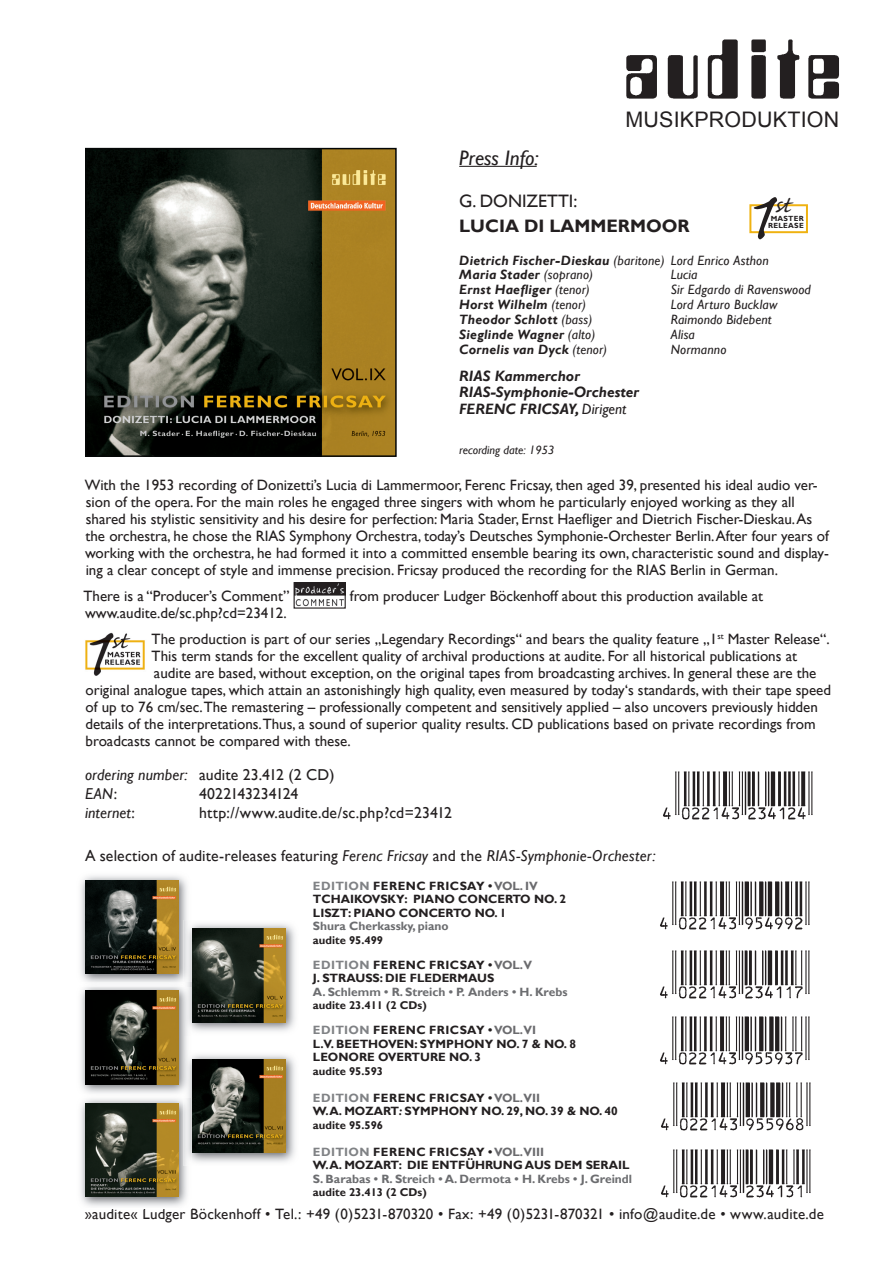
<style>
.page{position:relative;width:893px;height:1263px;background:#fff}
.page>*{position:absolute;margin:0;border:0;box-sizing:border-box;transform-origin:0 0}
.t1{font:88.2px "Caflisch Script Pro";color:#231f20;scale:1.04 1}
.t2{font:30px "Caflisch Script Pro";color:#231f20}
.t3{font:21.45px "Arial";letter-spacing:.01em;color:#231f20}
.t4{font:italic 21px "Gill Sans";color:#231f20}
.t5{font:700 18px "Gill Sans";color:#231f20}
.t6{font:18px "Gill Sans";color:#231f20}
.t7{font:15.75px "Gill Sans";letter-spacing:.01em;color:#231f20}
.t8{font:italic 15.75px/18.9px "Gill Sans";letter-spacing:.01em;color:#231f20}
.t9{font:15.75px "Gill Sans";letter-spacing:-.01em;color:#231f20}
.t10{font:15px/17px "Gill Sans";color:#231f20}
.t11{font:italic 700 15px/16.5px "Gill Sans";color:#231f20}
.t12{font:italic 13.5px/14.9px "Gill Sans";letter-spacing:.015em;color:#231f20}
.t13{font:italic 700 13.5px "Gill Sans";letter-spacing:.015em;color:#231f20}
.t14{font:700 12px/13.5px "Gill Sans";color:#231f20}
.t15{font:700 12px "Gill Sans";color:#6c6d70}
.t16{font:italic 12px "Gill Sans";color:#231f20}
.t17{font:700 11.25px "Gill Sans";color:#231f20}
.t18{font:700 7.5px/7.5px "Gill Sans";letter-spacing:.03em;color:#231f20;text-align:center}
.s1{font-weight:700}
.s2{font-weight:400}
.s3{font-style:normal}
.s4{font-style:italic}
.s5{color:#808285}
.s6{color:#6b6b6e}
</style>
<div class="page">
<img style="left:80px;top:875px;width:108px;height:332px">
<img style="left:85px;top:991px;width:94px;height:93px">
<hr style="left:459px;top:166px;width:78px;height:1px;background:#231f20">
<img style="left:88px;top:151px;width:306px;height:303px">
<div style="left:85px;top:148px;width:312px;height:309px;border:2px solid #050707"></div>
<img style="left:626px;top:39px;width:213px;height:60px">
<img style="left:663px;top:771px;width:150px;height:49px">
<div style="left:749px;top:204px;width:59px;height:29px;border:2px solid #efb211"></div>
<img style="left:296px;top:584px;width:48px;height:23px">
<div style="left:294px;top:582px;width:52px;height:27px;border:1px solid #231f20"></div>
<img style="left:85px;top:632px;width:60px;height:44px">
<img style="left:660px;top:950px;width:150px;height:49px">
<img style="left:660px;top:881px;width:150px;height:49px">
<img style="left:80px;top:982px;width:103px;height:5px">
<img style="left:85px;top:880px;width:94px;height:94px">
<img style="left:183px;top:920px;width:112px;height:115px">
<svg style="left:183px;top:982px;width:9px;height:5px"></svg>
<img style="left:192px;top:929px;width:94px;height:93px">
<img style="left:660px;top:1016px;width:150px;height:49px">
<img style="left:183px;top:1050px;width:112px;height:116px">
<img style="left:192px;top:1059px;width:94px;height:94px">
<img style="left:661px;top:1082px;width:150px;height:49px">
<img style="left:661px;top:1149px;width:150px;height:49px">
<img style="left:80px;top:1094px;width:103px;height:3px">
<svg style="left:183px;top:1094px;width:9px;height:3px"></svg>
<img style="left:85px;top:1103px;width:94px;height:94px">
<h3 class="t3" style="left:625px;top:105px;width:215px">MUSIKPRODUKTION</h3>
<h3 class="t4" style="left:459px;top:145px;width:81px">Press Info:</h3>
<p class="t6" style="left:459px;top:190px;width:120px">G. DONIZETTI:</p>
<p class="t5" style="left:459px;top:215px;width:232px">LUCIA DI LAMMERMOOR</p>
<p class="t12" style="left:459px;top:253px;width:311px"><span class="s1">Dietrich Fischer-Dieskau</span> (baritone) Lord Enrico Asthon<br><span class="s1">Maria Stader</span> (soprano)</p>
<h1 class="t1" style="left:740px;top:171px;width:34px">1</h1>
<h2 class="t2" style="left:775px;top:189px;width:18px">st</h2>
<p class="t18" style="left:768px;top:215px;width:37px">MASTER<br>RELEASE</p>
<p class="t12" style="left:671px;top:268px;width:28px">Lucia</p>
<p class="t13" style="left:459px;top:282px;width:132px">Ernst Haefliger <span class="s2">(tenor)</span></p>
<p class="t12" style="left:671px;top:282px;width:142px">Sir Edgardo di Ravenswood</p>
<p class="t13" style="left:459px;top:297px;width:128px">Horst Wilhelm <span class="s2">(tenor)</span></p>
<p class="t12" style="left:671px;top:297px;width:108px">Lord Arturo Bucklaw</p>
<p class="t13" style="left:459px;top:312px;width:135px">Theodor Schlott <span class="s2">(bass)</span></p>
<p class="t12" style="left:671px;top:312px;width:102px">Raimondo Bidebent</p>
<p class="t13" style="left:459px;top:326px;width:138px">Sieglinde Wagner <span class="s2">(alto)</span></p>
<p class="t12" style="left:671px;top:327px;width:26px">Alisa</p>
<p class="t13" style="left:459px;top:341px;width:149px">Cornelis van Dyck <span class="s2">(tenor)</span></p>
<p class="t12" style="left:671px;top:342px;width:57px">Normanno</p>
<p class="t11" style="left:459px;top:368px;width:181px">RIAS Kammerchor<br>RIAS-Symphonie-Orchester<br>FERENC FRICSAY, <span class="s2">Dirigent</span></p>
<p class="t16" style="left:459px;top:443px;width:96px">recording date: 1953</p>
<p class="t10" style="left:85px;top:477px;width:746px">With the 1953 recording of Donizetti’s Lucia di Lammermoor, Ferenc Fricsay, then aged 39, presented his ideal audio ver&shy;sion of the opera. For the main roles he engaged three singers with whom he particularly enjoyed working as they all shared his stylistic sensitivity and his desire for perfection: Maria Stader, Ernst Haefliger and Dietrich Fischer-Dieskau. As the orchestra, he chose the RIAS Symphony Orchestra, today’s Deutsches Symphonie-Orchester Berlin. After four years of working with the orchestra, he had formed it into a committed ensemble bearing its own, characteristic sound and display&shy;ing a clear concept of style and immense precision. Fricsay produced the recording for the RIAS Berlin in German.</p>
<p class="t10" style="left:83px;top:588px;width:207px">There is a “Producer’s Comment”</p>
<p class="t10" style="left:350px;top:588px;width:415px">from producer Ludger Böckenhoff about this production available at</p>
<p class="t10" style="left:152px;top:600px;width:680px;line-height:26px;text-indent:-67px">www.audite.de/sc.php?cd=23412.<br>The production is part of our series „Legendary Recordings“ and bears the quality feature „1<sup>st</sup> Master Release“.</p>
<p class="t10" style="left:152px;top:648px;width:647px">This term stands for the excellent quality of archival productions at audite. For all historical publications at</p>
<p class="t10" style="left:154px;top:665px;width:664px">audite are based, without exception, on the original tapes from broadcasting archives. In general these are the</p>
<p class="t10" style="left:85px;top:682px;width:747px">original analogue tapes, which attain an astonishingly high quality, even measured by today‘s standards, with their tape speed</p>
<p class="t10" style="left:85px;top:698px;width:734px">of up to 76 cm/sec.The remastering – professionally competent and sensitively applied – also uncovers previously hidden</p>
<p class="t10" style="left:85px;top:715px;width:732px">details of the interpretations.Thus, a sound of superior quality results. CD publications based on private recordings from</p>
<p class="t10" style="left:86px;top:732px;width:267px">broadcasts cannot be compared with these.</p>
<p class="t8" style="left:85px;top:766px;width:251px">ordering number: <span class="s3">audite 23.412 (2 CD)<br></span>EAN<span class="s3">:</span></p>
<p class="t9" style="left:199px;top:785px;width:101px">4022143234124</p>
<p class="t8" style="left:85px;top:804px;width:51px">internet<span class="s3">:</span></p>
<p class="t7" style="left:199px;top:804px;width:255px">http://www.audite.de/sc.php?cd=23412</p>
<p class="t7" style="left:85px;top:846px;width:572px">A selection of audite-releases featuring <span class="s4">Ferenc Fricsay</span> and the <span class="s4">RIAS-Symphonie-Orchester:</span></p>
<p class="t14" style="left:313px;top:879px;width:255px"><span class="s5">EDITION</span> FERENC FRICSAY • <span class="s6">VOL. IV<br></span>TCHAIKOVSKY: PIANO CONCERTO NO. 2<br>LISZT: PIANO CONCERTO NO. 1</p>
<p class="t15" style="left:313px;top:919px;width:137px">Shura Cherkassky, piano</p>
<p class="t17" style="left:313px;top:933px;width:72px">audite 95.499</p>
<p class="t14" style="left:313px;top:958px;width:221px"><span class="s5">EDITION</span> FERENC FRICSAY • <span class="s6">VOL.V<br></span>J. STRAUSS: DIE FLEDERMAUS</p>
<p class="t15" style="left:313px;top:984px;width:256px">A. Schlemm • R. Streich • P. Anders • H. Krebs</p>
<p class="t17" style="left:313px;top:998px;width:115px">audite 23.411 (2 CDs)</p>
<p class="t14" style="left:313px;top:1024px;width:265px"><span class="s5">EDITION</span> FERENC FRICSAY • <span class="s6">VOL.VI<br></span>L.V. BEETHOVEN: SYMPHONY NO. 7 &amp; NO. 8<br>LEONORE OVERTURE NO. 3</p>
<p class="t17" style="left:313px;top:1064px;width:72px">audite 95.593</p>
<p class="t14" style="left:313px;top:1091px;width:306px"><span class="s5">EDITION</span> FERENC FRICSAY • <span class="s6">VOL.VII<br></span>W. A. MOZART<span class="s4">:</span> SYMPHONY NO. 29, NO. 39 &amp; NO. 40</p>
<p class="t17" style="left:313px;top:1118px;width:72px">audite 95.596</p>
<p class="t14" style="left:313px;top:1145px;width:318px"><span class="s5">EDITION</span> FERENC FRICSAY • <span class="s6">VOL.VIII<br></span>W. A. MOZART: DIE ENTFÜHRUNG AUS DEM SERAIL</p>
<p class="t15" style="left:313px;top:1171px;width:321px">S. Barabas • R. Streich • A. Dermota • H. Krebs • J. Greindl</p>
<p class="t17" style="left:313px;top:1185px;width:115px">audite 23.413 (2 CDs)</p>
<p class="t10" style="left:85px;top:1206px;width:741px">»audite« Ludger Böckenhoff • Tel.: +49 (0)5231-870320 • Fax: +49 (0)5231-870321 • info@audite.de • www.audite.de</p>
</div>
